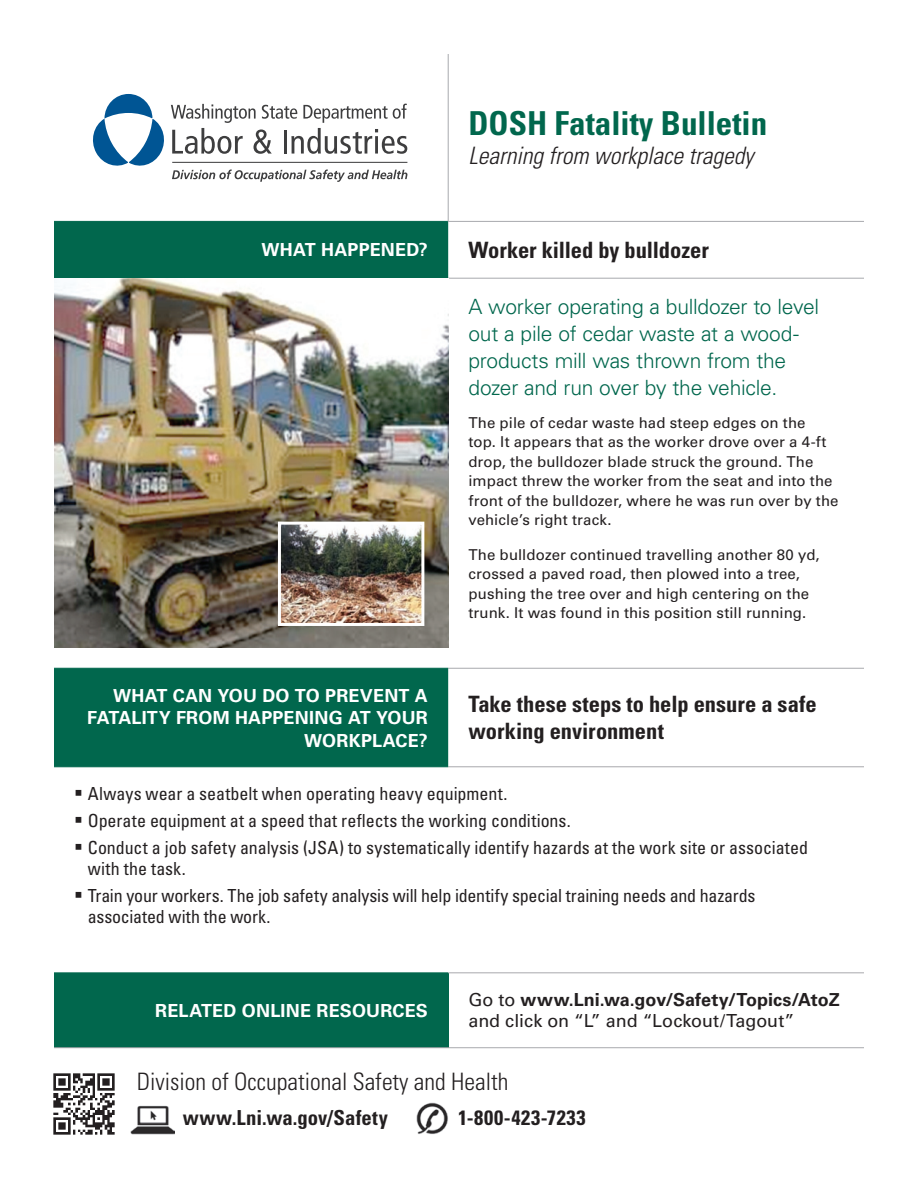
<style>
.page{position:relative;width:918px;height:1188px;background:#fff}
.page>*{position:absolute;margin:0;border:0;box-sizing:border-box;transform-origin:0 0}
.t1{font:700 condensed 33px "Univers LT Std";color:#01674d}
.t2{font:300 condensed 24px "Univers LT Std";color:#231f20}
.t3{font:italic 300 condensed 24px "Univers LT Std";color:#231f20}
.t4{font:700 condensed 22.5px/27px "Univers LT Std";color:#231f20}
.t5{font:300 21px/27px "Univers LT Std";letter-spacing:-.01em;color:#01674d}
.t6{font:700 condensed 20.7px "Univers LT Std";letter-spacing:.025em;color:#231f20}
.t7{font:condensed 18px/27px "Univers LT Std";letter-spacing:-.005em;color:#231f20}
.t8{font:700 18px/22.5px "Univers LT Std";letter-spacing:.015em;color:#fff}
.t9{font:18px/21px "Univers LT Std";letter-spacing:-.005em;color:#231f20}
.t10{font:15px/19.5px "Univers LT Std";letter-spacing:.005em;color:#231f20}
.s1{font-weight:700}
</style>
<div class="page">
<svg style="left:54px;top:222px;width:394px;height:544px;background:#1e7861"></svg>
<hr style="left:448px;top:221px;width:416px;height:1px;background:#a8a9ad">
<hr style="left:448px;top:278px;width:416px;height:1px;background:#a8a9ad">
<hr style="left:448px;top:668px;width:416px;height:1px;background:#a8a9ad">
<hr style="left:448px;top:766px;width:416px;height:1px;background:#a8a9ad">
<hr style="left:448px;top:54px;width:1px;height:167px;background:#a8a9ad">
<hr style="left:54px;top:221px;width:394px;height:1px;background:#01674d">
<hr style="left:54px;top:278px;width:394px;height:1px;background:#01674d">
<hr style="left:54px;top:668px;width:394px;height:1px;background:#01674d">
<hr style="left:54px;top:766px;width:394px;height:1px;background:#01674d">
<svg style="left:93px;top:94px;width:314px;height:88px"></svg>
<img style="left:54px;top:279px;width:394px;height:369px">
<img style="left:282px;top:526px;width:138px;height:96px">
<div style="left:278px;top:522px;width:146px;height:104px;border:3px solid #fff"></div>
<img style="left:53px;top:1073px;width:62px;height:62px">
<img style="left:416px;top:1102px;width:32px;height:32px">
<img style="left:130px;top:1105px;width:44px;height:30px">
<div style="left:54px;top:973px;width:394px;height:74px;background:#01674d"></div>
<hr style="left:448px;top:972px;width:416px;height:1px;background:#a8a9ad">
<hr style="left:54px;top:972px;width:394px;height:1px;background:#01674d">
<hr style="left:54px;top:1047px;width:810px;height:1px;background:#a8a9ad">
<h1 class="t1" style="left:468px;top:103px;width:300px">DOSH Fatality Bulletin</h1>
<h2 class="t3" style="left:468px;top:141px;width:287px">Learning from workplace tragedy</h2>
<p class="t8" style="left:261px;top:239px;width:168px">WHAT HAPPENED?</p>
<h3 class="t4" style="left:468px;top:236px;width:242px">Worker killed by bulldozer</h3>
<h3 class="t5" style="left:468px;top:293px;width:352px">A worker operating a bulldozer to level out a pile of cedar waste at a wood&shy;products mill was thrown from the dozer and run over by the vehicle.</h3>
<p class="t10" style="left:468px;top:413px;width:372px">The pile of cedar waste had steep edges on the<br>top. It appears that as the worker drove over a 4-ft drop, the bulldozer blade struck the ground. The impact threw the worker from the seat and into the front of the bulldozer, where he was run over by the vehicle’s right track.</p>
<p class="t10" style="left:468px;top:545px;width:353px">The bulldozer continued travelling another 80 yd, crossed a paved road, then plowed into a tree, pushing the tree over and high centering on the trunk. It was found in this position still running.</p>
<p class="t8" style="left:113px;top:684px;width:23px">WHAT</p>
<p class="t8" style="left:173px;top:684px;width:20px">CAN</p>
<p class="t8" style="left:217px;top:684px;width:160px">YOU DO TO PREVENT</p>
<p class="t8" style="left:415px;top:684px;width:12px">A</p>
<p class="t8" style="left:304px;top:707px;width:125px">ING AT YOUR<br>WORKPLACE?</p>
<p class="t8" style="left:87px;top:707px;width:15px">FATA</p>
<p class="t8" style="left:132px;top:707px;width:117px">LITY FROM HAPPEN</p>
<h3 class="t4" style="left:468px;top:691px;width:350px">Take these steps to help ensure a safe working environment</h3>
<p class="t7" style="left:88px;top:780px;width:722px">Always wear a seatbelt when operating heavy equipment.<br>Operate equipment at a speed that reflects the working conditions.<br>Conduct a job safety analysis (JSA) to systematically identify hazards at the work site or associated</p>
<p class="t7" style="left:88px;top:855px;width:669px">with the task.<br>Train your workers. The job safety analysis will help identify special training needs and hazards</p>
<p class="t7" style="left:88px;top:903px;width:184px">associated with the work.</p>
<p class="t8" style="left:155px;top:999px;width:39px">RE LATED</p>
<p class="t8" style="left:242px;top:999px;width:51px">ONLINE</p>
<p class="t8" style="left:317px;top:999px;width:113px">RESOURCES</p>
<p class="t9" style="left:468px;top:989px;width:373px">Go to <span class="s1">WWW.LNI.WA.GOV/SAFETY/TOPICS/ATOZ </span>and click on “L” and “Lockout/Tagout”</p>
<h2 class="t2" style="left:137px;top:1067px;width:373px">Division of Occupational Safety and Health</h2>
<h3 class="t6" style="left:183px;top:1105px;width:207px">www.Lni.wa.gov/Safety</h3>
<h3 class="t6" style="left:458px;top:1105px;width:129px">1-800-423-7233</h3>
</div>
